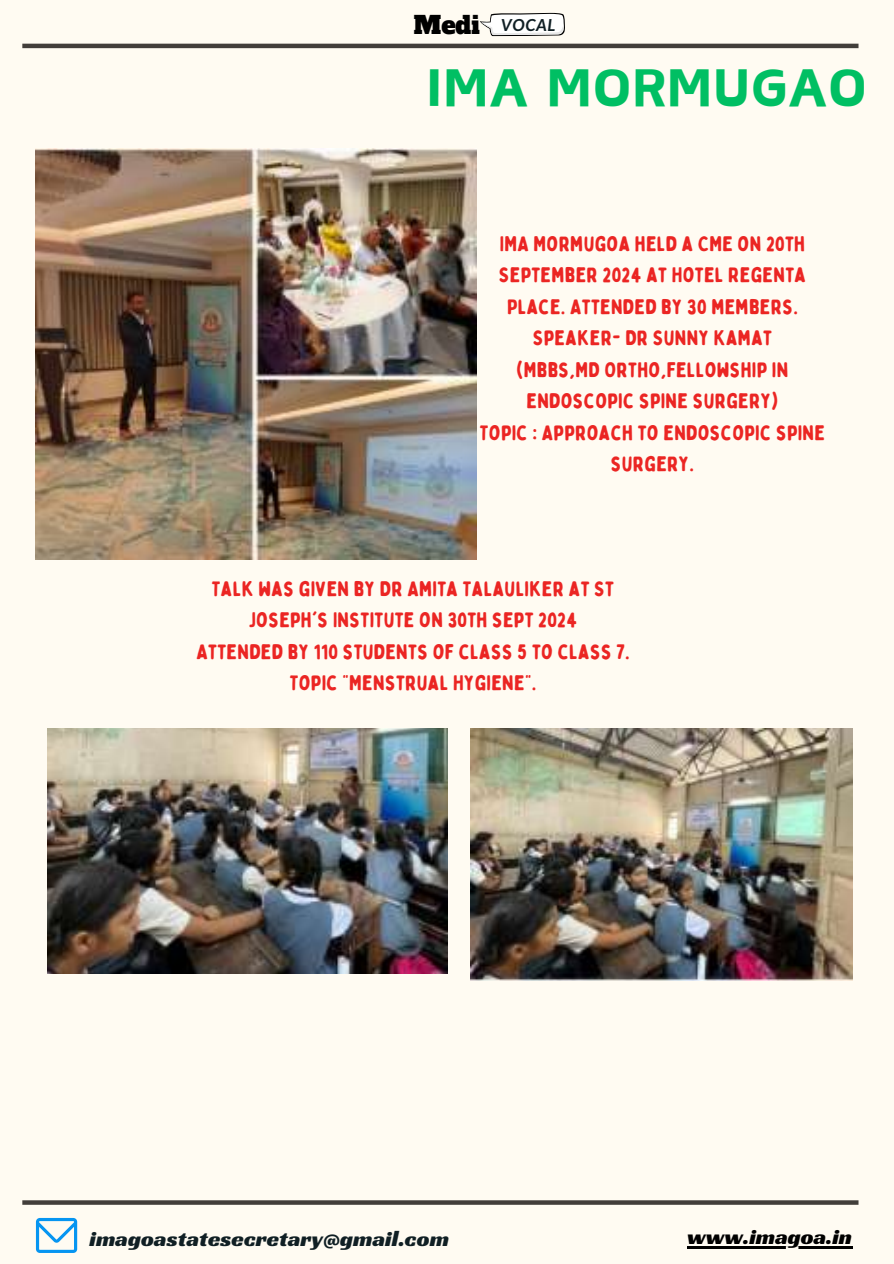
<style>
.page{position:relative;width:894px;height:1264px;background:#fff}
.page>*{position:absolute;margin:0;border:0;box-sizing:border-box;transform-origin:0 0}
.t1{font:700 49.5px "Canva Acid";color:#00bf63}
.t2{font:22.5px "Racing Sans One";letter-spacing:.005em;color:#101f24}
.t3{font:22.5px "Racing Sans One";color:#000}
.t4{font:21px/31.5px "Bobby Jones Soft";letter-spacing:.01em;color:#eb2523;text-align:center}
.t5{font:italic 700 16.65px "Lato";letter-spacing:.045em;color:#101f24}
.s1{font-family:"Alfa Slab One";font-weight:400;font-style:normal;font-size:24px;color:#000}
</style>
<div class="page">
<div style="left:0;top:0;width:893px;height:1263px;background:#fffbf2"></div>
<svg style="left:22px;top:1200px;width:836px;height:4px;background:#4f4b47"></svg>
<svg style="left:36px;top:1217px;width:41px;height:35px"></svg>
<hr style="left:22px;top:44px;width:836px;height:4px;background:#423e3a">
<svg style="left:480px;top:13px;width:85px;height:23px"></svg>
<img style="left:36px;top:148px;width:440px;height:411px">
<img style="left:48px;top:728px;width:399px;height:245px">
<hr style="left:687px;top:1246px;width:164px;height:2px;background:#000">
<img style="left:470px;top:728px;width:382px;height:252px">
<p class="t5" style="left:414px;top:15px;width:143px"><span class="s1">Medi</span> VOCAL</p>
<h1 class="t1" style="left:426px;top:61px;width:442px">IMA MORMUGAO</h1>
<p class="t4" style="left:479px;top:228px;width:347px">IMA MORMUGOA HELD A CME ON 20TH<br>SEPTEMBER 2024 AT HOTEL REGENTA<br>PLACE. ATTENDED BY 30 MEMBERS.<br>SPEAKER- DR SUNNY KAMAT<br>(MBBS,MD ORTHO,FELLOWSHIP IN<br>ENDOSCOPIC SPINE SURGERY)<br>TOPIC : APPROACH TO ENDOSCOPIC SPINE<br>SURGERY.</p>
<p class="t4" style="left:196px;top:573px;width:434px">TALK WAS GIVEN BY DR AMITA TALAULIKER AT ST JOSEPH'S INSTITUTE ON 30TH SEPT 2024<br>ATTENDED BY 110 STUDENTS OF CLASS 5 TO CLASS 7.<br>TOPIC "MENSTRUAL HYGIENE".</p>
<p class="t2" style="left:89px;top:1223px;width:361px">imagoastatesecretary@gmail.com</p>
<p class="t3" style="left:687px;top:1222px;width:166px">www.imagoa.in</p>
</div>
